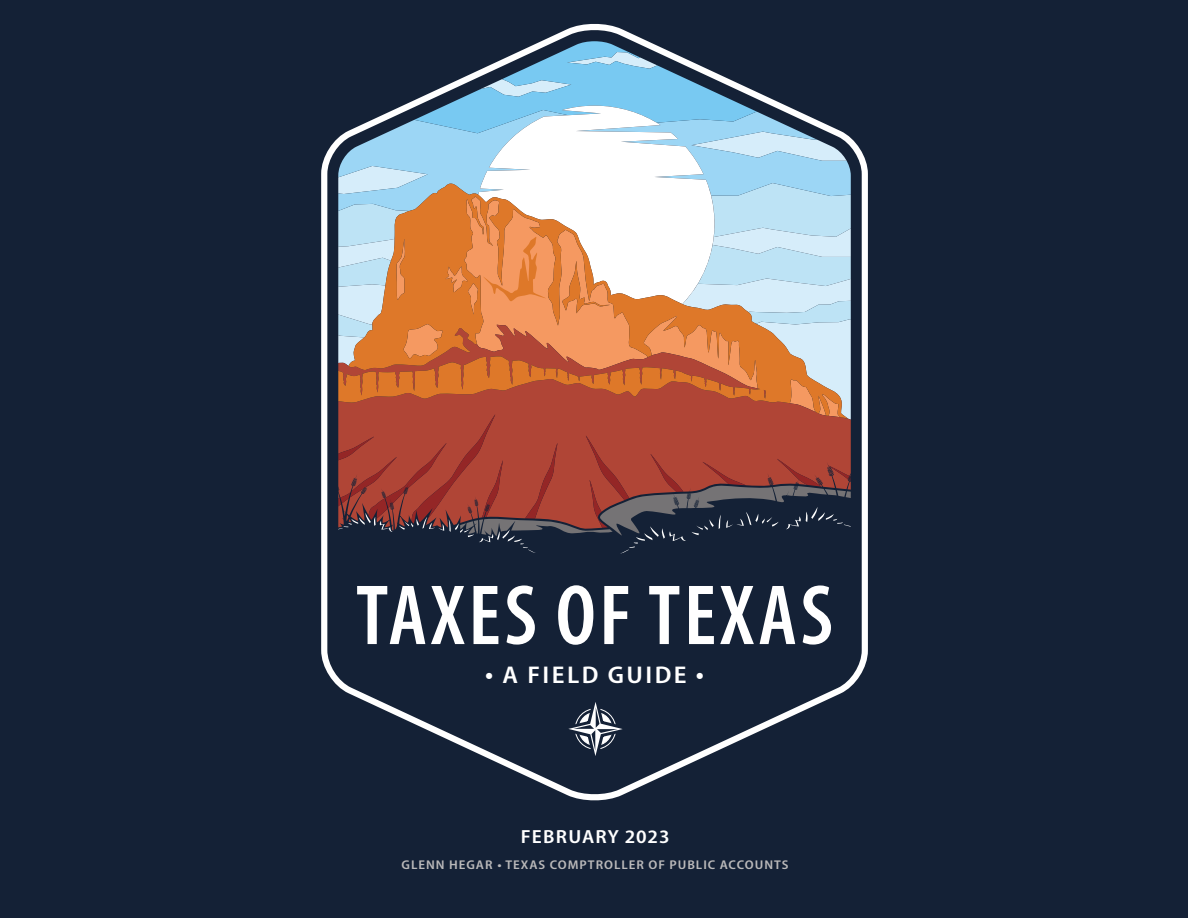
<style>
.page{position:relative;width:1188px;height:918px;background:#142136}
.page>*{position:absolute;margin:0;border:0;box-sizing:border-box;transform-origin:0 0}
.t1{font:600 condensed 86.1px "Myriad Pro";letter-spacing:.04em;color:#fff}
.t2{font:600 semi-condensed 27px "Myriad Pro";color:#fff}
.t3{font:600 semi-condensed 24.3px "Myriad Pro";letter-spacing:.09em;color:#fff;scale:1.11 1}
.t4{font:600 semi-condensed 19.05px "Myriad Pro";letter-spacing:.05em;color:#fff;scale:1.11 1}
.t5{font:600 semi-condensed 12.75px "Myriad Pro";letter-spacing:.07em;color:#bab9ba;scale:1.11 1}
.s1{font-size:27px}
</style>
<div class="page">
<svg style="left:321px;top:24px;width:547px;height:777px"></svg>
<svg style="left:338px;top:50px;width:513px;height:251px"></svg>
<svg style="left:338px;top:99px;width:513px;height:112px;fill:#9cd6f5"></svg>
<svg style="left:353px;top:41px;width:433px;height:92px"></svg>
<svg style="left:478px;top:106px;width:237px;height:77px;background:#d5edf9"></svg>
<svg style="left:338px;top:401px;width:513px;height:83px;background:#ad4335"></svg>
<svg style="left:338px;top:484px;width:513px;height:72px"></svg>
<svg style="left:338px;top:183px;width:510px;height:236px;background:#d3a084"></svg>
<svg style="left:547px;top:668px;width:110px;height:122px"></svg>
<h1 class="t1" style="left:356px;top:562px;width:479px">TAXES OF TEXAS</h1>
<h3 class="t3" style="left:485px;top:660px;width:183px"><span class="s1">•</span> A FIELD GUIDE</h3>
<h2 class="t2" style="left:696px;top:657px;width:10px">•</h2>
<h3 class="t4" style="left:521px;top:825px;width:136px">FEBRUARY 2023</h3>
<p class="t5" style="left:402px;top:856px;width:350px">GLENN HEGAR • TEXAS COMPTROLLER OF PUBLIC ACCOUNTS</p>
</div>
